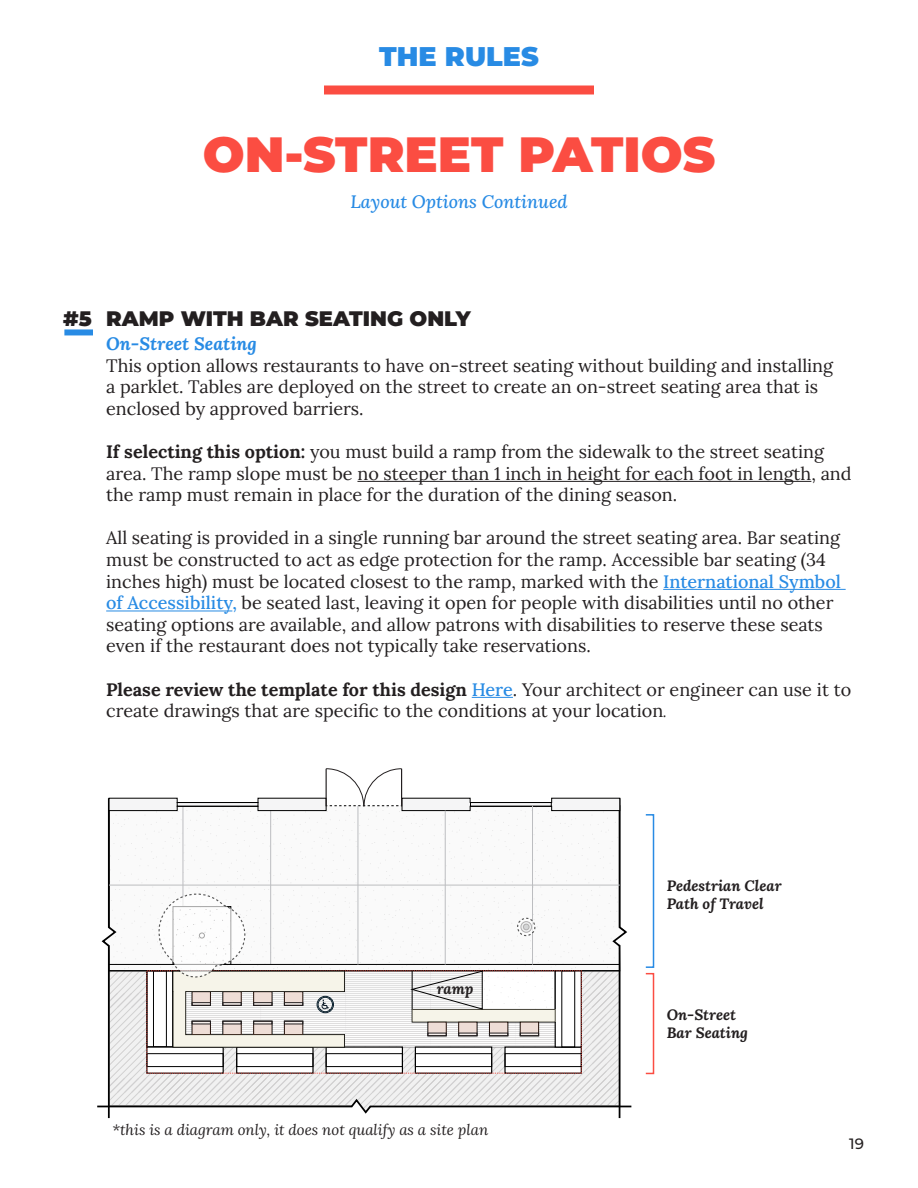
<style>
.page{position:relative;width:918px;height:1188px;background:#fff}
.page>*{position:absolute;margin:0;border:0;box-sizing:border-box;transform-origin:0 0}
.t1{font:900 49.5px "Montserrat";color:#fb4d42}
.t2{font:900 27px "Montserrat";color:#288be4}
.t3{font:900 21px "Montserrat";color:#231f20}
.t4{font:18px/21.6px "Lora";color:#231f20}
.t5{font:italic 500 18px "Lora";color:#288be4}
.t6{font:italic 700 18px "Lora";color:#288be4}
.t7{font:italic 700 15px "Lora";color:#231f20}
.t8{font:italic 15px "Lora";color:#231f20}
.t9{font:500 15px "Montserrat";color:#231f20}
.s1{font-weight:700}
.s2{font-weight:500;color:#288be4}
.s3{font-style:italic;font-size:15px}
</style>
<div class="page">
<hr style="left:357px;top:481px;width:454px;height:1px;background:#231f20">
<hr style="left:663px;top:589px;width:183px;height:1px;background:#288be4">
<hr style="left:106px;top:611px;width:126px;height:1px;background:#288be4">
<hr style="left:472px;top:697px;width:41px;height:1px;background:#288be4">
<div style="left:64px;top:329px;width:29px;height:6px;background:#288be4"></div>
<div style="left:645px;top:973px;width:9px;height:101px;border:2px solid #fb4d42"></div>
<svg style="left:97px;top:768px;width:535px;height:351px"></svg>
<div style="left:318px;top:997px;width:15px;height:15px;border:1px solid #091f2f;border-radius:50%"></div>
<div style="left:317px;top:996px;width:17px;height:17px;border:1px solid #091f2f;border-radius:50%"></div>
<div style="left:645px;top:814px;width:9px;height:154px;border:2px solid #288be4"></div>
<div style="left:324px;top:86px;width:270px;height:8px;background:#fb4d42"></div>
<p class="t2" style="left:379px;top:36px;width:161px">THE RULES</p>
<p class="t1" style="left:203px;top:118px;width:514px">ON-STREET PATIOS</p>
<p class="t5" style="left:350px;top:189px;width:219px">Layout Options Continued</p>
<p class="t3" style="left:63px;top:303px;width:30px">#5</p>
<p class="t3" style="left:106px;top:303px;width:366px">RAMP WITH BAR SEATING ONLY</p>
<p class="t6" style="left:106px;top:330px;width:152px">On-Street Seating</p>
<p class="t4" style="left:106px;top:353px;width:728px">This option allows restaurants to have on-street seating without building and installing a parklet. Tables are deployed on the street to create an on-street seating area that is enclosed by approved barriers.</p>
<p class="t4" style="left:106px;top:440px;width:747px"><span class="s1">If selecting this option:</span> you must build a ramp from the sidewalk to the street seating area. The ramp slope must be no steeper than 1 inch in height for each foot in length, and the ramp must remain in place for the duration of the dining season.</p>
<p class="t4" style="left:106px;top:526px;width:736px">All seating is provided in a single running bar around the street seating area. Bar seating must be constructed to act as edge protection for the ramp. Accessible bar seating (34 inches high) must be located closest to the ramp, marked with the <span class="s2">International Symbol of Accessibility,</span> be seated last, leaving it open for people with disabilities until no other seating options are available, and allow patrons with disabilities to reserve these seats even if the restaurant does not typically take reservations.</p>
<p class="t4" style="left:106px;top:677px;width:747px"><span class="s1">Please review the template for this design</span> <span class="s2">Here</span>. Your architect or engineer can use it to create drawings that are specific to the conditions at your location<span class="s3">.</span></p>
<p class="t7" style="left:437px;top:978px;width:38px">ramp</p>
<p class="t8" style="left:112px;top:1120px;width:377px">*this is a diagram only, it does not qualify as a site plan</p>
<p class="t7" style="left:667px;top:875px;width:116px">Pedestrian Clear</p>
<p class="t7" style="left:667px;top:893px;width:98px">Path of Travel</p>
<p class="t7" style="left:667px;top:1003px;width:71px">On-Street</p>
<p class="t7" style="left:667px;top:1021px;width:83px">Bar Seating</p>
<p class="t9" style="left:849px;top:1133px;width:16px">19</p>
</div>
